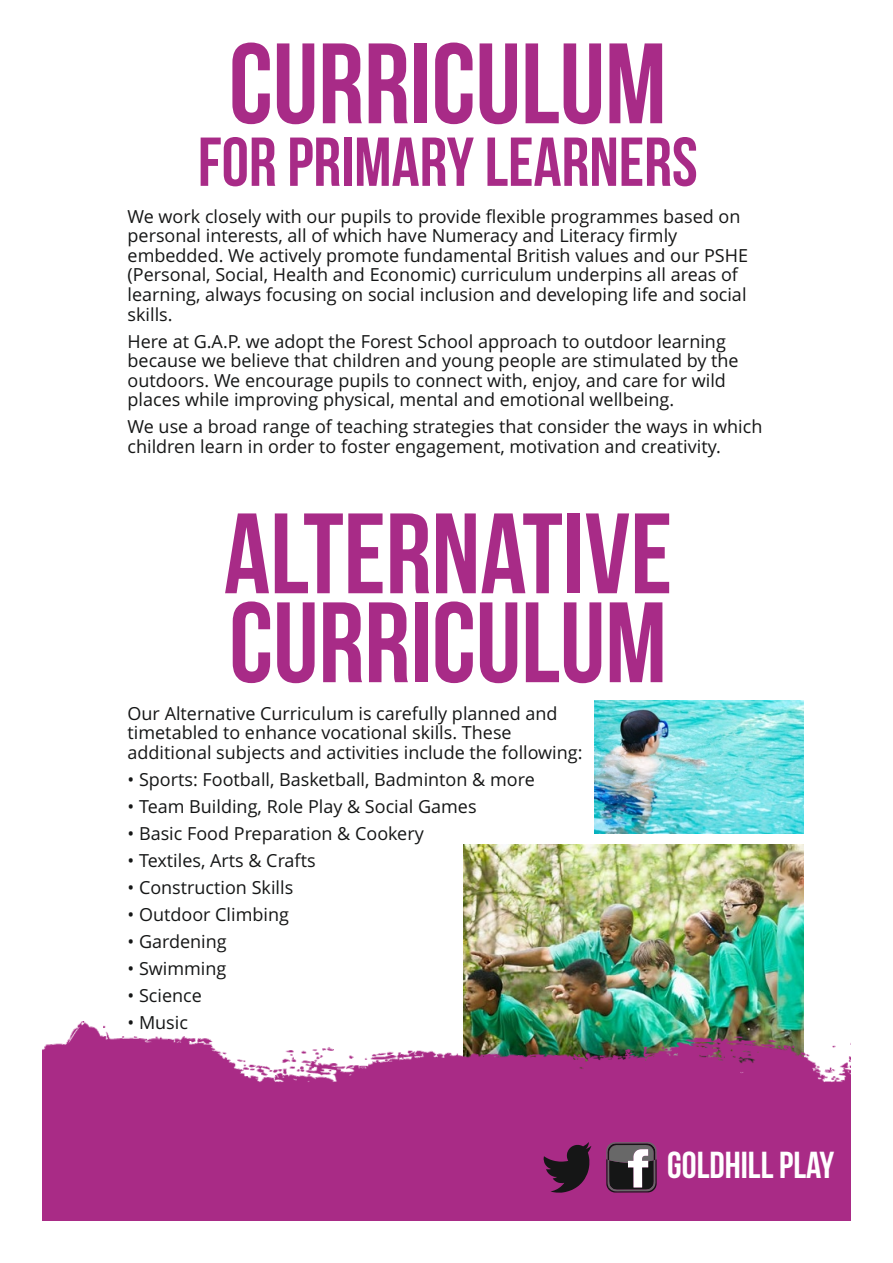
<style>
.page{position:relative;width:893px;height:1263px;background:#fff}
.page>*{position:absolute;margin:0;border:0;box-sizing:border-box;transform-origin:0 0}
.t1{font:114px/88.9px "Bebas Neue";color:#a82b87}
.t2{font:69px "Bebas Neue";color:#a82b87}
.t3{font:37.5px "Bebas Neue";color:#fff}
.t4{font:18px/19.6px "Open Sans";color:#151616}
</style>
<div class="page">
<img style="left:463px;top:844px;width:340px;height:177px">
<img style="left:43px;top:1021px;width:807px;height:199px">
<img style="left:594px;top:700px;width:209px;height:134px">
<svg style="left:606px;top:1142px;width:51px;height:50px"></svg>
<svg style="left:543px;top:1142px;width:48px;height:51px"></svg>
<h1 class="t1" style="left:229px;top:50px;width:439px">CURRICULUM</h1>
<h2 class="t2" style="left:198px;top:134px;width:501px">FOR PRIMARY LEARNERS</h2>
<p class="t4" style="left:128px;top:208px;width:622px">We work closely with our pupils to provide flexible programmes based on personal interests, all of which have Numeracy and Literacy firmly embedded. We actively promote fundamental British values and our PSHE (Personal, Social, Health and Economic) curriculum underpins all areas of learning, always focusing on social inclusion and developing life and social skills.</p>
<p class="t4" style="left:128px;top:333px;width:613px">Here at G.A.P. we adopt the Forest School approach to outdoor learning because we believe that children and young people are stimulated by the outdoors. We encourage pupils to connect with, enjoy, and care for wild places while improving physical, mental and emotional wellbeing.</p>
<p class="t4" style="left:128px;top:419px;width:636px">We use a broad range of teaching strategies that consider the ways in which children learn in order to foster engagement, motivation and creativity.</p>
<h1 class="t1" style="left:224px;top:520px;width:450px">ALTERNATIVE<br>CURRICULUM</h1>
<p class="t4" style="left:128px;top:705px;width:456px">Our Alternative Curriculum is carefully planned and timetabled to enhance vocational skills. These additional subjects and activities include the following:</p>
<p class="t4" style="left:128px;top:771px;width:409px">• Sports: Football, Basketball, Badminton &amp; more</p>
<p class="t4" style="left:128px;top:798px;width:351px">• Team Building, Role Play &amp; Social Games</p>
<p class="t4" style="left:128px;top:825px;width:298px">• Basic Food Preparation &amp; Cookery</p>
<p class="t4" style="left:128px;top:852px;width:190px">• Textiles, Arts &amp; Crafts</p>
<p class="t4" style="left:128px;top:879px;width:167px">• Construction Skills</p>
<p class="t4" style="left:128px;top:906px;width:163px">• Outdoor Climbing</p>
<p class="t4" style="left:128px;top:933px;width:101px">• Gardening</p>
<p class="t4" style="left:128px;top:960px;width:100px">• Swimming</p>
<p class="t4" style="left:128px;top:987px;width:76px">• Science</p>
<p class="t4" style="left:128px;top:1014px;width:62px">• Music</p>
<h3 class="t3" style="left:667px;top:1149px;width:169px">GOLDHILL PLAY</h3>
</div>
